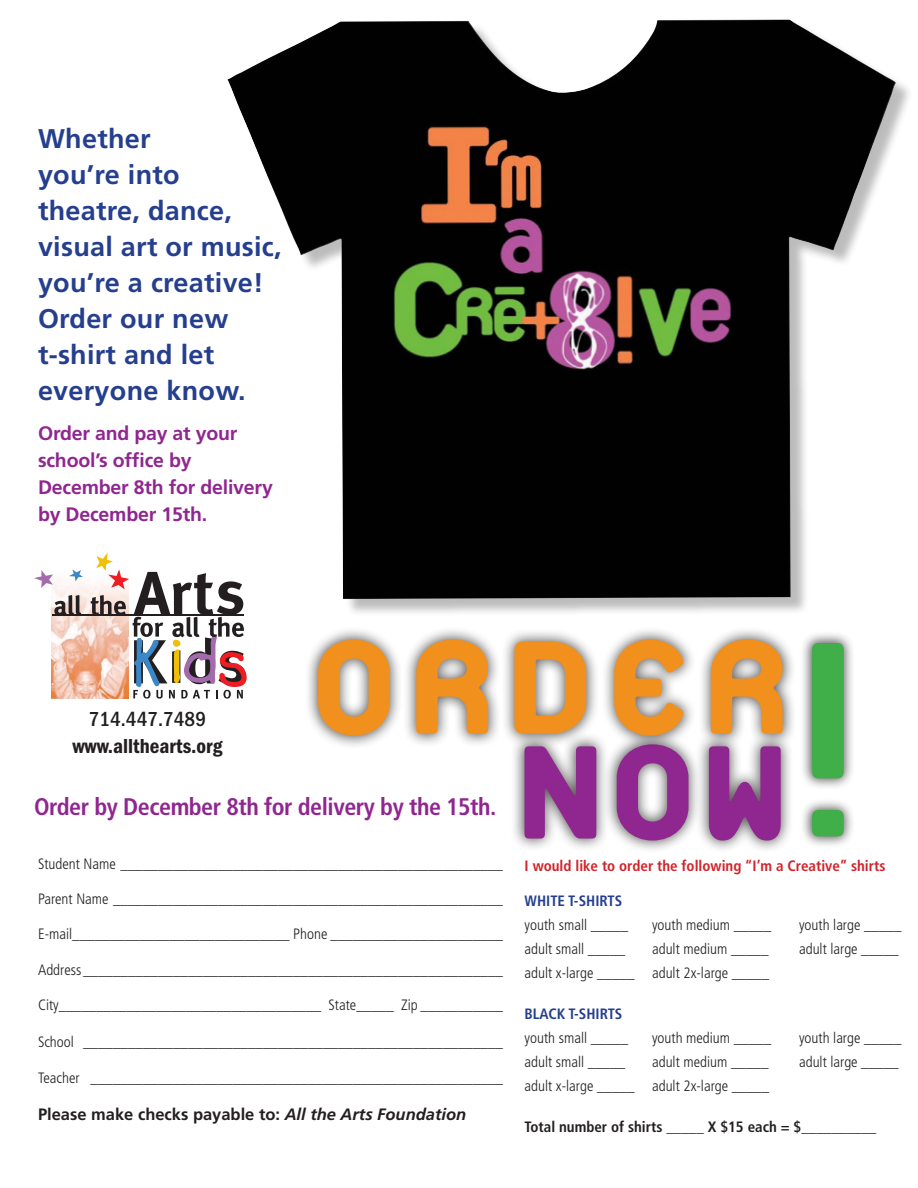
<style>
.page{position:relative;width:918px;height:1188px;background:#fff}
.page>*{position:absolute;margin:0;border:0;box-sizing:border-box;transform-origin:0 0}
.t1{font:800 293.1px "Platelet";color:#40ae49}
.t2{font:800 199.5px "Platelet";letter-spacing:.03em;color:#f2901d}
.t3{font:800 199.5px "Platelet";color:#90268f}
.t4{font:700 27px/36px "Frutiger";letter-spacing:.01em;color:#253f8e}
.t5{font:700 condensed 24px "Frutiger";letter-spacing:-.02em;color:#90268f}
.t6{font:600 condensed 21px "Franklin Gothic";color:#231f20}
.t7{font:500 condensed 21px "Franklin Gothic";color:#231f20}
.t8{font:700 19.5px/27px "Frutiger";letter-spacing:-.01em;color:#90268f}
.t9{font:700 16.5px "Frutiger";color:#231f20}
.t10{font:300 condensed 15px "Frutiger";color:#231f20}
.t11{font:700 condensed 15px "Frutiger";color:#d1232a}
.t12{font:700 condensed 15px "Frutiger";color:#231f20}
.t13{font:700 condensed 15px "Frutiger";color:#253f8e}
.s1{font-style:italic}
</style>
<div class="page">
<div style="left:231px;top:22px;width:683px;height:595px;background:#231f20;opacity:.3"></div>
<img style="left:227px;top:19px;width:669px;height:580px">
<div style="left:511px;top:730px;width:283px;height:124px;background:#231f20;opacity:.75"></div>
<div style="left:799px;top:631px;width:57px;height:218px;background:#231f20;opacity:.75"></div>
<img style="left:52px;top:581px;width:39px;height:118px">
<hr style="left:52px;top:615px;width:192px;height:1px;background:#231f20">
<svg style="left:54px;top:595px;width:27px;height:20px"></svg>
<svg style="left:69px;top:569px;width:14px;height:12px"></svg>
<svg style="left:34px;top:570px;width:19px;height:18px"></svg>
<svg style="left:91px;top:552px;width:156px;height:147px"></svg>
<div style="left:304px;top:626px;width:492px;height:123px;background:#231f20;opacity:.75"></div>
<p class="t4" style="left:38px;top:121px;width:245px">Whether<br>you’re into theatre, dance, visual art or music, you’re a creative!<br>Order our new t-shirt and let everyone know.</p>
<p class="t8" style="left:38px;top:420px;width:236px">Order and pay at your school’s office by<br>December 8th for delivery by December 15th.</p>
<p class="t2" style="left:308px;top:595px;width:486px">ORDER</p>
<p class="t7" style="left:89px;top:707px;width:119px">714.447.7489</p>
<p class="t6" style="left:72px;top:734px;width:152px">www.allthearts.org</p>
<p class="t3" style="left:514px;top:700px;width:278px">NOW</p>
<p class="t5" style="left:34px;top:792px;width:464px">Order by December 8th for delivery by the 15th.</p>
<p class="t1" style="left:760px;top:633px;width:137px">!</p>
<p class="t10" style="left:38px;top:855px;width:466px">Student Name ___________________________________________________</p>
<p class="t10" style="left:38px;top:890px;width:467px">Parent Name ____________________________________________________</p>
<p class="t10" style="left:38px;top:926px;width:466px">E-mail_____________________________ Phone _______________________</p>
<p class="t10" style="left:38px;top:961px;width:466px">Address________________________________________________________</p>
<p class="t10" style="left:38px;top:996px;width:466px">City___________________________________ State_____ Zip ___________</p>
<p class="t10" style="left:38px;top:1033px;width:466px">School ________________________________________________________</p>
<p class="t10" style="left:38px;top:1070px;width:467px">Teacher _______________________________________________________</p>
<p class="t9" style="left:38px;top:1105px;width:430px">Please make checks payable to: <span class="s1">All the Arts Foundation</span></p>
<p class="t11" style="left:525px;top:857px;width:362px">I would like to order the following “I’m a Creative” shirts</p>
<p class="t13" style="left:525px;top:891px;width:99px">WHITE T-SHIRTS</p>
<p class="t10" style="left:525px;top:916px;width:105px">youth small _____</p>
<p class="t10" style="left:652px;top:916px;width:121px">youth medium _____</p>
<p class="t10" style="left:799px;top:916px;width:104px">youth large _____</p>
<p class="t10" style="left:525px;top:940px;width:102px">adult small _____</p>
<p class="t10" style="left:652px;top:940px;width:118px">adult medium _____</p>
<p class="t10" style="left:799px;top:940px;width:101px">adult large _____</p>
<p class="t10" style="left:525px;top:964px;width:246px">adult x-large _____ adult 2x-large _____</p>
<p class="t13" style="left:525px;top:1005px;width:99px">BLACK T-SHIRTS</p>
<p class="t10" style="left:525px;top:1029px;width:105px">youth small _____</p>
<p class="t10" style="left:652px;top:1029px;width:121px">youth medium _____</p>
<p class="t10" style="left:799px;top:1029px;width:104px">youth large _____</p>
<p class="t10" style="left:525px;top:1053px;width:102px">adult small _____</p>
<p class="t10" style="left:652px;top:1053px;width:118px">adult medium _____</p>
<p class="t10" style="left:799px;top:1053px;width:101px">adult large _____</p>
<p class="t10" style="left:525px;top:1077px;width:246px">adult x-large _____ adult 2x-large _____</p>
<p class="t12" style="left:525px;top:1118px;width:353px">Total number of shirts _____ X $15 each = $__________</p>
</div>
